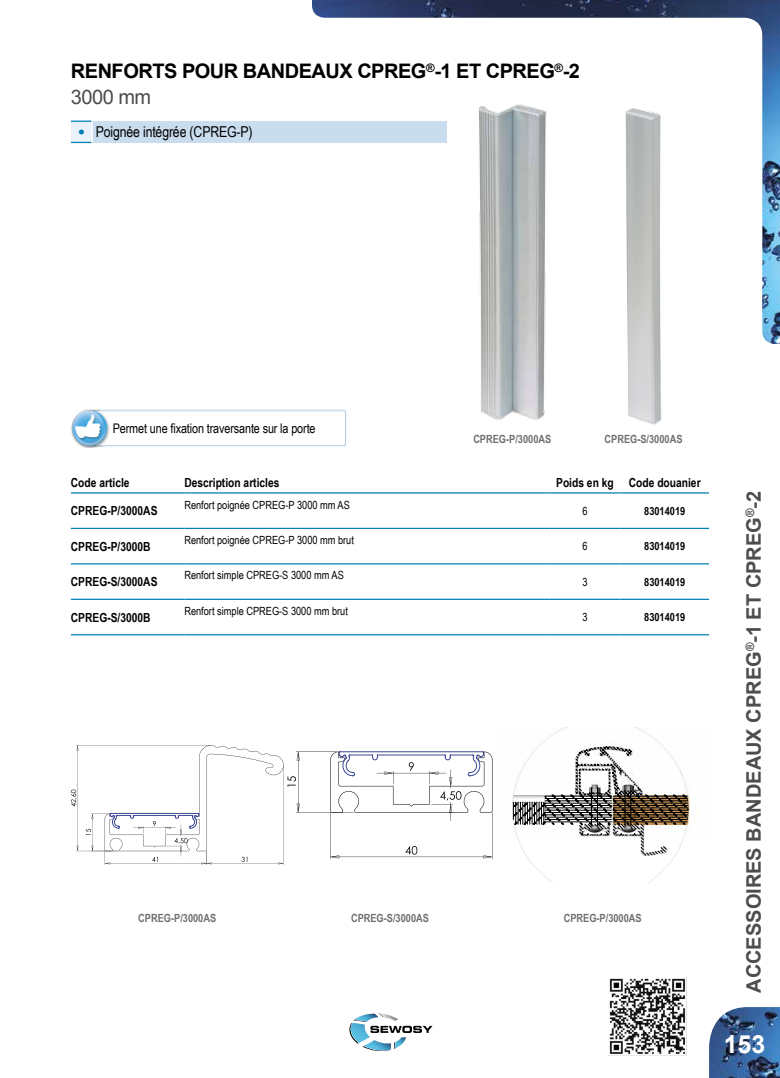
<style>
.page{position:relative;width:780px;height:1078px;background:#fff}
.page>*{position:absolute;margin:0;border:0;box-sizing:border-box;transform-origin:0 0}
.t1{font:700 25px "Arial";color:#fff}
.t2{font:700 20px/25.4px "Arial";letter-spacing:-.025em;color:#000}
.t3{font:700 20px "Arial";color:#4d4d4d}
.t4{font:15px "Arial Narrow";letter-spacing:-.01em;color:#000}
.t5{font:13.25px "Arial Narrow";letter-spacing:-.01em;color:#000}
.t6{font:700 12.5px "Arial Narrow";color:#000}
.t7{font:11.25px "Arial Narrow";color:#000}
.t8{font:700 11.25px "Arial Narrow";color:#706f6f}
.t9{font:700 11.25px "Arial Narrow";color:#000}
.s1{font-weight:400;color:#4d4d4d}
.s2{font-family:"Arial";font-weight:700;font-size:17.5px;color:#0080b5}
</style>
<div class="page">
<hr style="left:71px;top:527px;width:113px;height:2px;background:#0080b5">
<hr style="left:184px;top:527px;width:365px;height:2px;background:#0080b5">
<hr style="left:71px;top:563px;width:113px;height:1px;background:#0080b5">
<hr style="left:184px;top:563px;width:365px;height:1px;background:#0080b5">
<hr style="left:71px;top:598px;width:113px;height:1px;background:#0080b5">
<hr style="left:184px;top:598px;width:365px;height:1px;background:#0080b5">
<hr style="left:71px;top:634px;width:113px;height:1px;background:#0080b5">
<hr style="left:184px;top:634px;width:365px;height:1px;background:#0080b5">
<hr style="left:549px;top:527px;width:71px;height:2px;background:#0080b5">
<hr style="left:549px;top:563px;width:71px;height:1px;background:#0080b5">
<hr style="left:549px;top:598px;width:71px;height:1px;background:#0080b5">
<hr style="left:549px;top:634px;width:71px;height:1px;background:#0080b5">
<hr style="left:620px;top:527px;width:89px;height:2px;background:#0080b5">
<hr style="left:620px;top:563px;width:89px;height:1px;background:#0080b5">
<hr style="left:620px;top:598px;width:89px;height:1px;background:#0080b5">
<hr style="left:620px;top:634px;width:89px;height:1px;background:#0080b5">
<hr style="left:71px;top:492px;width:113px;height:1px;background:#0080b5">
<hr style="left:184px;top:492px;width:365px;height:1px;background:#0080b5">
<hr style="left:549px;top:492px;width:71px;height:1px;background:#0080b5">
<hr style="left:620px;top:492px;width:89px;height:1px;background:#0080b5">
<div style="left:92px;top:121px;width:354px;height:21px;background:#c9ddee"></div>
<svg style="left:71px;top:120px;width:22px;height:23px"></svg>
<img style="left:512px;top:727px;width:186px;height:155px">
<svg style="left:513px;top:746px;width:175px;height:109px"></svg>
<img style="left:480px;top:344px;width:65px;height:77px">
<img style="left:627px;top:344px;width:34px;height:81px">
<svg style="left:71px;top:745px;width:421px;height:119px"></svg>
<img style="left:71px;top:409px;width:276px;height:38px">
<img style="left:709px;top:1007px;width:71px;height:70px">
<img style="left:312px;top:0;width:468px;height:344px">
<svg style="left:349px;top:1013px;width:83px;height:38px"></svg>
<img style="left:609px;top:978px;width:77px;height:76px">
<h2 class="t2" style="left:71px;top:59px;width:510px">RENFORTS POUR BANDEAUX CPREG<sup>®</sup>-1 ET CPREG<sup>®</sup>-2<br><span class="s1">3000 mm</span></h2>
<h3 class="t4" style="left:78px;top:121px;width:176px"><span class="s2">•</span> Poignée intégrée (CPREG-P)</h3>
<p class="t5" style="left:113px;top:418px;width:204px">Permet une fixation traversante sur la porte</p>
<p class="t8" style="left:473px;top:430px;width:79px">CPREG-P/3000AS</p>
<p class="t8" style="left:604px;top:430px;width:79px">CPREG-S/3000AS</p>
<p class="t6" style="left:71px;top:472px;width:60px">Code article</p>
<p class="t6" style="left:184px;top:472px;width:97px">Description articles</p>
<p class="t6" style="left:556px;top:472px;width:146px">Poids en kg Code douanier</p>
<p class="t6" style="left:71px;top:501px;width:88px">CPREG-P/3000AS</p>
<p class="t7" style="left:184px;top:496px;width:167px">Renfort poignée CPREG-P 3000 mm AS</p>
<p class="t7" style="left:582px;top:502px;width:7px">6</p>
<p class="t9" style="left:644px;top:502px;width:43px">83014019</p>
<p class="t6" style="left:71px;top:536px;width:81px">CPREG-P/3000B</p>
<p class="t7" style="left:184px;top:531px;width:171px">Renfort poignée CPREG-P 3000 mm brut</p>
<p class="t7" style="left:582px;top:538px;width:7px">6</p>
<p class="t9" style="left:644px;top:537px;width:43px">83014019</p>
<p class="t6" style="left:71px;top:572px;width:88px">CPREG-S/3000AS</p>
<p class="t7" style="left:184px;top:567px;width:161px">Renfort simple CPREG-S 3000 mm AS</p>
<p class="t7" style="left:582px;top:573px;width:7px">3</p>
<p class="t9" style="left:644px;top:573px;width:43px">83014019</p>
<p class="t6" style="left:71px;top:607px;width:81px">CPREG-S/3000B</p>
<p class="t7" style="left:184px;top:602px;width:165px">Renfort simple CPREG-S 3000 mm brut</p>
<p class="t8" style="left:138px;top:909px;width:79px">CPREG-P/3000AS</p>
<p class="t8" style="left:351px;top:909px;width:79px">CPREG-S/3000AS</p>
<p class="t7" style="left:582px;top:608px;width:7px">3</p>
<p class="t9" style="left:644px;top:608px;width:43px">83014019</p>
<p class="t8" style="left:563px;top:909px;width:79px">CPREG-P/3000AS</p>
<h2 class="t3" style="left:740px;top:992px;width:503px;rotate:-90deg">ACCESSOIRES BANDEAUX CPREG<sup>®</sup>-1 et CPREG<sup>®</sup>-2</h2>
<h1 class="t1" style="left:723px;top:1027px;width:43px">153</h1>
</div>
